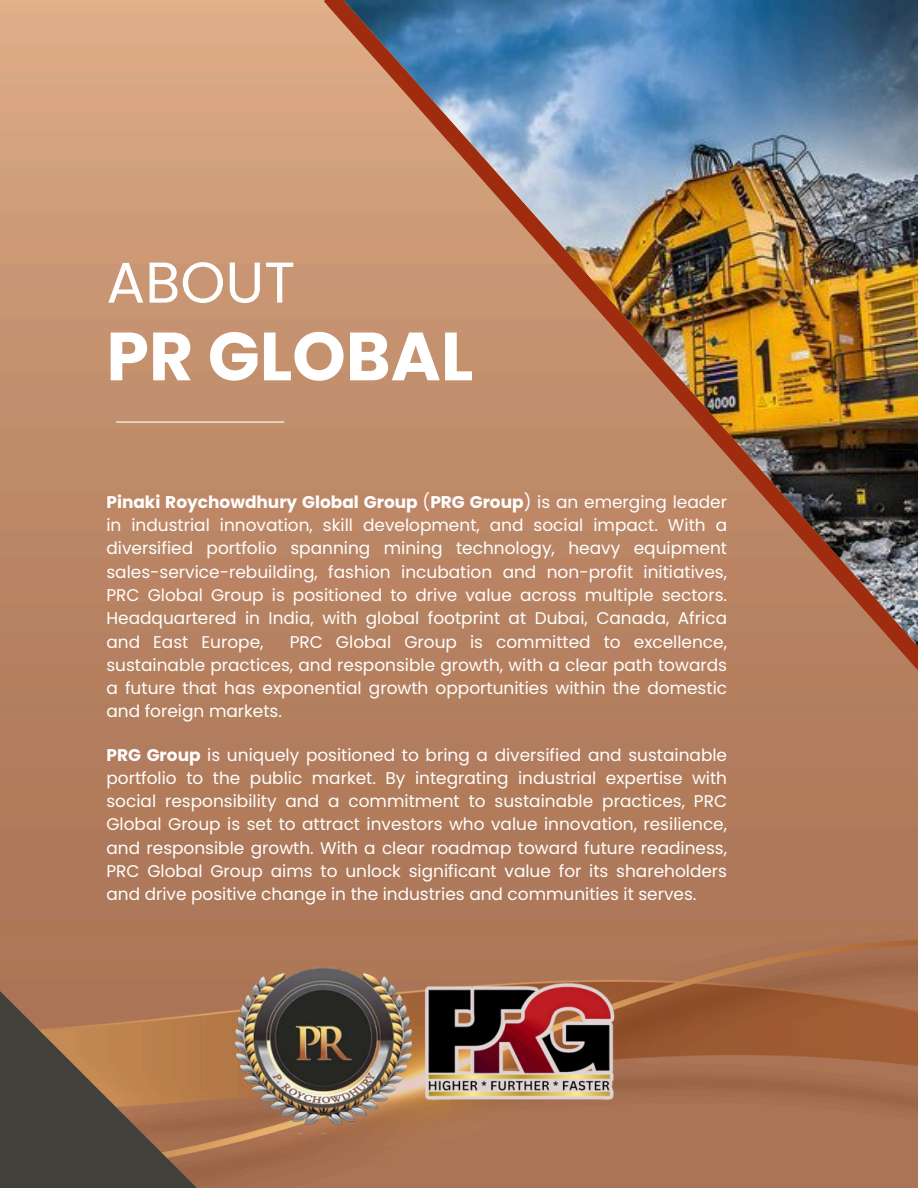
<style>
.page{position:relative;width:918px;height:1188px;background:#fff}
.page>*{position:absolute;margin:0;border:0;box-sizing:border-box;transform-origin:0 0}
.t1{font:700 68.1px "Poppins";color:#fff}
.t2{font:57.45px "Poppins";color:#fff}
.t3{font:16.95px/23.2px "Poppins";color:#fff;text-align:justify}
.s1{font-weight:700}
</style>
<div class="page">
<img style="left:0;top:0;width:918px;height:1188px">
<img style="left:284px;top:0;width:634px;height:712px">
<hr style="left:116px;top:421px;width:168px;height:2px;background:#fff">
<svg style="left:0;top:978px;width:197px;height:210px;background:#7e5f46"></svg>
<img style="left:224px;top:961px;width:199px;height:172px">
<img style="left:416px;top:982px;width:214px;height:122px">
<p class="t2" style="left:106px;top:242px;width:190px">ABOUT</p>
<h2 class="t1" style="left:106px;top:309px;width:368px">PR GLOBAL</h2>
<h1 class="t3" style="left:106px;top:490px;width:622px"><span class="s1">Pinaki Roychowdhury Global Group</span> (<span class="s1">PRG Group</span>) is an emerging leader in industrial innovation, skill development, and social impact. With a diversified portfolio spanning mining technology, heavy equipment sales-service-rebuilding, fashion incubation and non-profit initiatives, PRC Global Group is positioned to drive value across multiple sectors.<br>Headquartered in India, with global footprint at Dubai, Canada, Africa and East Europe,</h1>
<h1 class="t3" style="left:106px;top:630px;width:622px;text-indent:183px">PRC Global Group is committed to excellence, sustainable practices, and responsible growth, with a clear path towards a future that has exponential growth opportunities within the domestic and foreign markets.</h1>
<p class="t3" style="left:106px;top:743px;width:622px"><span class="s1">PRG Group</span> is uniquely positioned to bring a diversified and sustainable portfolio to the public market. By integrating industrial expertise with social responsibility and a commitment to sustainable practices, PRC Global Group is set to attract investors who value innovation, resilience, and responsible growth. With a clear roadmap toward future readiness, PRC Global Group aims to unlock significant value for its shareholders and drive positive change in the industries and communities it serves.</p>
</div>
